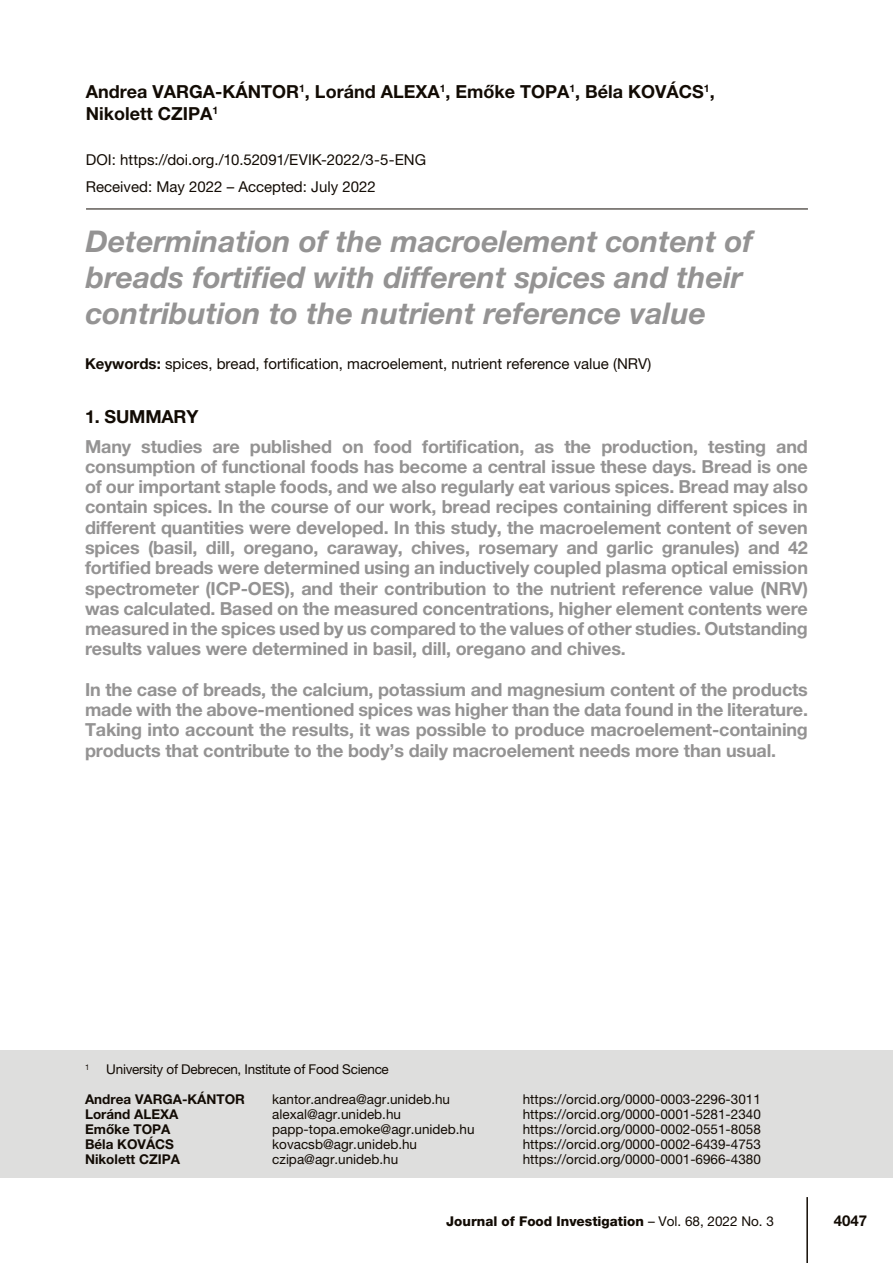
<style>
.page{position:relative;width:893px;height:1263px;background:#fff}
.page>*{position:absolute;margin:0;border:0;box-sizing:border-box;transform-origin:0 0}
.t1{font:italic 700 30px/36px "Helvetica Neue LT Pro";color:#949393}
.t2{font:700 18px/20.2px "Helvetica Neue LT Pro";letter-spacing:-.01em;color:#949393;text-align:justify}
.Normál{font:700 18px/21.6px "Helvetica Neue LT Pro";color:#120b04}
.Normál-2{font:15px "Helvetica Neue LT Pro";color:#120b04}
.t3{font:700 15px "Helvetica Neue LT Pro";color:#120b04}
.Normál-3{font:13.5px "Helvetica Neue LT Pro";color:#120b04}
.Normál-4{font:700 13.5px "Helvetica Neue LT Pro";color:#120b04}
.Normál-5{font:13.5px "Helvetica Neue LT Pro";letter-spacing:-.02em;color:#120b04}
.t4{font:800 13.5px "Helvetica Neue LT Pro";color:#120b04}
.Normál-6{font:7.8px "Helvetica Neue LT Pro";color:#120b04}
.s1{font-weight:700}
.s2{font-weight:400}
</style>
<div class="page">
<hr style="left:806px;top:1197px;width:2px;height:66px;background:#120b04">
<hr style="left:86px;top:209px;width:722px;height:1px;background:#120b04">
<div style="left:0;top:1050px;width:893px;height:128px;background:#dededd"></div>
<p class="Normál" style="left:86px;top:80px;width:630px">Andrea VARGA-KÁNTOR<sup>1</sup>, Loránd ALEXA<sup>1</sup>, Emőke TOPA<sup>1</sup>, Béla KOVÁCS<sup>1</sup>,<br>Nikolett CZIPA<sup>1</sup></p>
<p class="Normál-2" style="left:86px;top:151px;width:342px">DOI: https://doi.org./10.52091/EVIK-2022/3-5-ENG</p>
<p class="Normál-2" style="left:86px;top:178px;width:291px">Received: May 2022 – Accepted: July 2022</p>
<p class="t1" style="left:86px;top:223px;width:669px">Determination of the macroelement content of breads fortified with different spices and their contribution to the nutrient reference value</p>
<p class="Normál-2" style="left:85px;top:355px;width:568px"><span class="s1">Keywords:</span> spices, bread, fortification, macroelement, nutrient reference value (NRV)</p>
<p class="Normál" style="left:85px;top:406px;width:115px">1. SUMMARY</p>
<p class="t2" style="left:85px;top:436px;width:724px">Many studies are published on food fortification, as the production, testing and consumption of functional foods has become a central issue these days. Bread is one of our important staple foods, and we also regularly eat various spices. Bread may also contain spices. In the course of our work, bread recipes containing different spices in different quantities were developed. In this study, the macroelement content of seven spices (basil, dill, oregano, caraway, chives, rosemary and garlic granules) and 42 fortified breads were determined using an inductively coupled plasma optical emission spectrometer (ICP-OES), and their contribution to the nutrient reference value (NRV) was calculated. Based on the measured concentrations, higher element contents were measured in the spices used by us compared to the values of other studies. Outstanding results values were determined in basil, dill, oregano and chives.</p>
<p class="t2" style="left:85px;top:679px;width:724px">In the case of breads, the calcium, potassium and magnesium content of the products made with the above-mentioned spices was higher than the data found in the literature.<br>Taking into account the results, it was possible to produce macroelement-containing products that contribute to the body’s daily macroelement needs more than usual.</p>
<p class="Normál-6" style="left:85px;top:1062px;width:6px">1</p>
<p class="Normál-5" style="left:106px;top:1061px;width:284px">University of Debrecen, Institute of Food Science</p>
<p class="Normál-4" style="left:85px;top:1091px;width:161px">Andrea VARGA-KÁNTOR</p>
<p class="Normál-3" style="left:272px;top:1091px;width:179px">kantor.andrea@agr.unideb.hu</p>
<p class="Normál-3" style="left:523px;top:1091px;width:240px">https://orcid.org/0000-0003-2296-3011</p>
<p class="Normál-4" style="left:85px;top:1106px;width:95px">Loránd ALEXA</p>
<p class="Normál-3" style="left:272px;top:1106px;width:130px">alexal@agr.unideb.hu</p>
<p class="Normál-3" style="left:523px;top:1106px;width:240px">https://orcid.org/0000-0001-5281-2340</p>
<p class="Normál-4" style="left:85px;top:1121px;width:87px">Emőke TOPA</p>
<p class="Normál-3" style="left:272px;top:1121px;width:204px">papp-topa.emoke@agr.unideb.hu</p>
<p class="Normál-3" style="left:523px;top:1121px;width:240px">https://orcid.org/0000-0002-0551-8058</p>
<p class="Normál-4" style="left:85px;top:1135px;width:91px">Béla KOVÁCS</p>
<p class="Normál-3" style="left:272px;top:1136px;width:146px">kovacsb@agr.unideb.hu</p>
<p class="Normál-3" style="left:523px;top:1136px;width:240px">https://orcid.org/0000-0002-6439-4753</p>
<p class="Normál-4" style="left:85px;top:1150px;width:96px">Nikolett CZIPA</p>
<p class="Normál-3" style="left:272px;top:1151px;width:128px">czipa@agr.unideb.hu</p>
<p class="Normál-3" style="left:523px;top:1151px;width:240px">https://orcid.org/0000-0001-6966-4380</p>
<p class="t4" style="left:446px;top:1213px;width:329px">Journal of Food Investigation <span class="s2">– Vol. 68, 2022 No. 3</span></p>
<p class="t3" style="left:834px;top:1211px;width:35px">4047</p>
</div>
